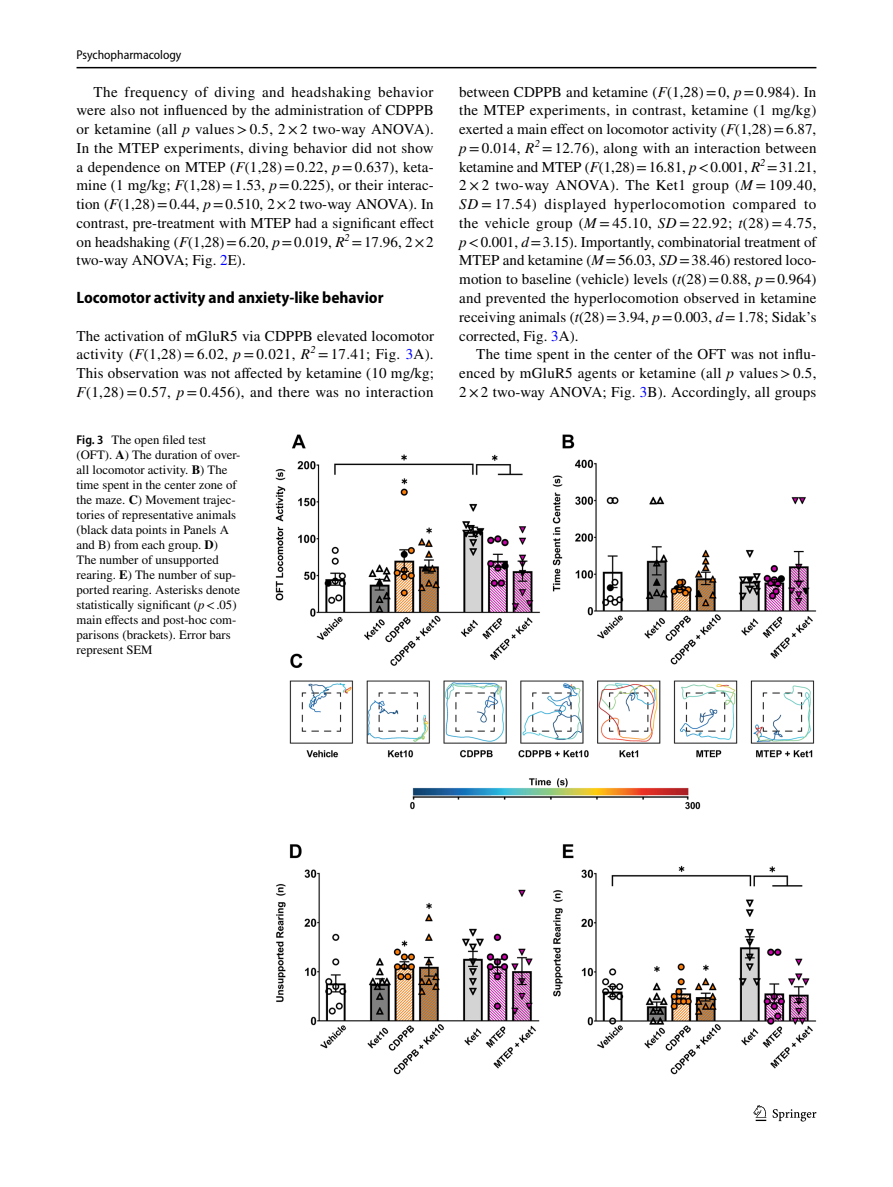
<style>
.page{position:relative;width:893px;height:1187px;background:#fff}
.page>*{position:absolute;margin:0;border:0;box-sizing:border-box;transform-origin:0 0}
.t1{font:700 semi-condensed 16.5px "Myriad Pro";color:#000}
.t2{font:15px/18.8px "STIX";letter-spacing:.005em;color:#000;text-align:justify}
.t3{font:12.75px/15px "STIX";color:#000}
.t4{font:semi-condensed 12.75px "Myriad Pro";color:#000}
.s1{font-style:italic}
.s2{color:#00f}
.s3{font-family:"Myriad Pro";font-weight:600;font-stretch:semi-condensed}
.s4{font-weight:700}
</style>
<div class="page">
<hr style="left:77px;top:67px;width:739px;height:1px;background:#000">
<svg style="left:753px;top:1105px;width:13px;height:15px"></svg>
<svg style="left:773px;top:1109px;width:43px;height:12px"></svg>
<img style="left:275px;top:434px;width:541px;height:639px">
<p class="t4" style="left:77px;top:48px;width:106px">Psychopharmacology</p>
<p class="t2" style="left:77px;top:83px;width:359px;text-indent:17px">The frequency of diving and headshaking behavior were also not influenced by the administration of CDPPB or ketamine (all <span class="s1">p</span> values&gt;0.5, 2 × 2 two-way ANOVA).<br>In the MTEP experiments, diving behavior did not show a dependence on MTEP (<span class="s1">F</span>(1,28)=0.22, <span class="s1">p</span>=0.637), keta&shy;mine (1 mg/kg; <span class="s1">F</span>(1,28)=1.53, <span class="s1">p</span>=0.225), or their interac&shy;tion (<span class="s1">F</span>(1,28)=0.44, <span class="s1">p</span>=0.510, 2×2 two-way ANOVA). In contrast, pre-treatment with MTEP had a significant effect on headshaking (<span class="s1">F</span>(1,28)=6.20, <span class="s1">p</span>=0.019, <span class="s1">R</span><sup>2</sup> =17.96, 2×2 two-way ANOVA; Fig. <span class="s2">2</span>E).</p>
<p class="t1" style="left:77px;top:288px;width:309px">Locomotor activity and anxiety‑like behavior</p>
<p class="t2" style="left:77px;top:327px;width:359px">The activation of mGluR5 via CDPPB elevated locomotor activity (<span class="s1">F</span>(1,28)=6.02, <span class="s1">p</span>=0.021, <span class="s1">R</span><sup>2</sup> =17.41; Fig. <span class="s2">3</span>A).<br>This observation was not affected by ketamine (10 mg/kg; <span class="s1">F</span>(1,28) = 0.57, <span class="s1">p</span> = 0.456), and there was no interaction</p>
<p class="t3" style="left:77px;top:433px;width:166px"><span class="s3">Fig. 3</span> The open filed test (OFT). <span class="s4">A</span>) The duration of over&shy;all locomotor activity. <span class="s4">B</span>) The time spent in the center zone of the maze. <span class="s4">C</span>) Movement trajec&shy;tories of representative animals (black data points in Panels A and B) from each group. <span class="s4">D</span>)<br>The number of unsupported rearing. <span class="s4">E</span>) The number of sup&shy;ported rearing. Asterisks denote statistically significant (<span class="s1">p</span>&lt;.05) main effects and post-hoc com&shy;parisons (brackets). Error bars represent SEM</p>
<p class="t2" style="left:459px;top:83px;width:359px">between CDPPB and ketamine (<span class="s1">F</span>(1,28)=0, <span class="s1">p</span>=0.984). In the MTEP experiments, in contrast, ketamine (1 mg/kg) exerted a main effect on locomotor activity (<span class="s1">F</span>(1,28)=6.87, <span class="s1">p</span>=0.014, <span class="s1">R</span><sup>2</sup> =12.76), along with an interaction between ketamine and MTEP (<span class="s1">F</span>(1,28)=16.81, <span class="s1">p</span>&lt;0.001, <span class="s1">R</span><sup>2</sup> =31.21, 2 × 2 two-way ANOVA). The Ket1 group (<span class="s1">M</span> = 109.40, <span class="s1">SD</span> = 17.54) displayed hyperlocomotion compared to the vehicle group (<span class="s1">M</span> = 45.10, <span class="s1">SD</span> = 22.92; <span class="s1">t</span>(28) = 4.75, <span class="s1">p</span>&lt;0.001, <span class="s1">d</span>=3.15). Importantly, combinatorial treatment of MTEP and ketamine (<span class="s1">M</span>=56.03, <span class="s1">SD</span>=38.46) restored loco&shy;motion to baseline (vehicle) levels (<span class="s1">t</span>(28)=0.88, <span class="s1">p</span>=0.964) and prevented the hyperlocomotion observed in ketamine receiving animals (<span class="s1">t</span>(28)=3.94, <span class="s1">p</span>=0.003, <span class="s1">d</span>=1.78; Sidak’s corrected, Fig. <span class="s2">3</span>A).</p>
<p class="t2" style="left:459px;top:346px;width:359px;text-indent:17px">The time spent in the center of the OFT was not influ&shy;enced by mGluR5 agents or ketamine (all <span class="s1">p</span> values&gt;0.5, 2×2 two-way ANOVA; Fig. <span class="s2">3</span>B). Accordingly, all groups</p>
</div>
